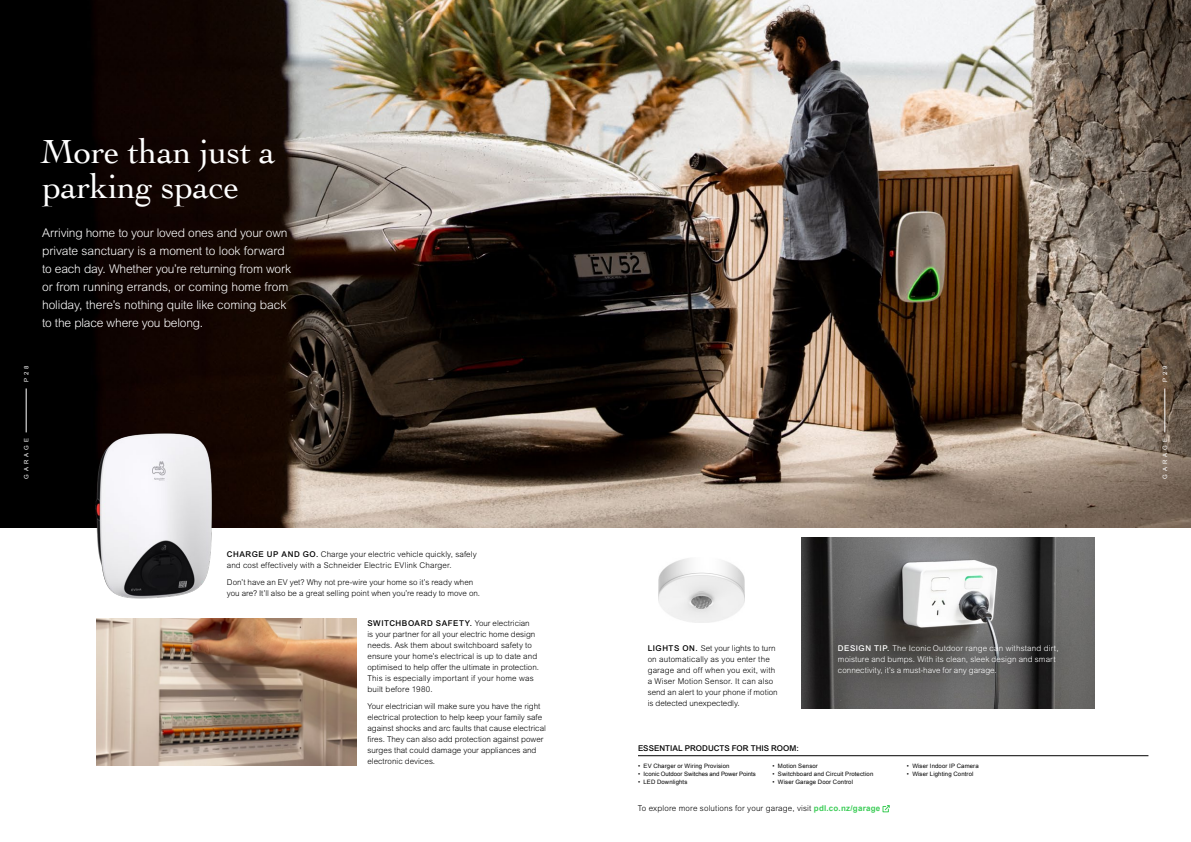
<style>
.page{position:relative;width:1191px;height:842px;background:#fff}
.page>*{position:absolute;margin:0;border:0;box-sizing:border-box;transform-origin:0 0}
.t1{font:35px/35px "Cochin";letter-spacing:-.01em;color:#fff}
.t2{font:300 12px/18px "Arial MT Std";letter-spacing:-.01em;color:#fff}
.t3{font:300 8px/11px "Arial MT Std";letter-spacing:.005em;color:#000}
.t4{font:300 8px/11px "Arial MT Std";letter-spacing:.01em;color:#fff}
.t5{font:500 8px "Arial MT Std";letter-spacing:.005em;color:#000}
.t6{font:6px "Arial";letter-spacing:.02em;color:#000}
.t7{font:6px "Arial";color:#000}
.t8{font:6px "Arial";letter-spacing:.5em;color:#fff}
.s1{font-weight:500}
.s2{font-family:"Arial";font-weight:700;color:#3dcd58}
</style>
<div class="page">
<img style="left:0;top:0;width:1191px;height:528px">
<svg style="left:882px;top:805px;width:8px;height:7px"></svg>
<img style="left:96px;top:619px;width:260px;height:146px">
<img style="left:801px;top:537px;width:293px;height:172px">
<div style="left:815px;top:621px;width:262px;height:76px;background:#000;opacity:.75"></div>
<img style="left:658px;top:558px;width:86px;height:64px">
<hr style="left:638px;top:755px;width:510px;height:1px;background:#000">
<hr style="left:1164px;top:388px;width:1px;height:44px;background:#fff">
<hr style="left:26px;top:388px;width:1px;height:44px;background:#fff">
<img style="left:92px;top:425px;width:121px;height:174px">
<h1 class="t1" style="left:40px;top:132px;width:236px">More than just a parking space</h1>
<p class="t2" style="left:42px;top:224px;width:250px">Arriving home to your loved ones and your own private sanctuary is a moment to look forward to each day. Whether you’re returning from work or from running errands, or coming home from holiday, there’s nothing quite like coming back to the place where you belong.</p>
<p class="t8" style="left:22px;top:382px;width:18px;rotate:-90deg">P28</p>
<p class="t8" style="left:22px;top:479px;width:42px;rotate:-90deg">GARAGE</p>
<p class="t3" style="left:227px;top:549px;width:251px"><span class="s1">CHARGE UP AND GO.</span> Charge your electric vehicle quickly, safely and cost effectively with a Schneider Electric EVlink Charger.</p>
<p class="t3" style="left:227px;top:576px;width:255px">Don’t have an EV yet? Why not pre-wire your home so it’s ready when you are? It’ll also be a great selling point when you’re ready to move on.</p>
<p class="t3" style="left:367px;top:617px;width:173px"><span class="s1">SWITCHBOARD SAFETY.</span> Your electrician<br>is your partner for all your electric home design needs. Ask them about switchboard safety to ensure your home’s electrical is up to date and optimised to help offer the ultimate in protection.<br>This is especially important if your home was built before 1980.</p>
<p class="t3" style="left:367px;top:700px;width:180px">Your electrician will make sure you have the right electrical protection to help keep your family safe against shocks and arc faults that cause electrical fires. They can also add protection against power surges that could damage your appliances and electronic devices.</p>
<p class="t3" style="left:647px;top:643px;width:131px"><span class="s1">LIGHTS ON.</span> Set your lights to turn on automatically as you enter the garage and off when you exit, with a Wiser Motion Sensor. It can also send an alert to your phone if motion is detected unexpectedly.</p>
<p class="t4" style="left:838px;top:643px;width:222px"><span class="s1">DESIGN TIP.</span> The Iconic Outdoor range can withstand dirt, moisture and bumps. With its clean, sleek design and smart connectivity, it’s a must-have for any garage.</p>
<p class="t5" style="left:638px;top:744px;width:162px">ESSENTIAL PRODUCTS FOR THIS ROOM:</p>
<p class="t6" style="left:638px;top:762px;width:93px">• EV Charger or Wiring Provision</p>
<p class="t7" style="left:638px;top:770px;width:119px">• Iconic Outdoor Switches and Power Points</p>
<p class="t6" style="left:638px;top:778px;width:51px">• LED Downlights</p>
<p class="t6" style="left:772px;top:762px;width:47px">• Motion Sensor</p>
<p class="t6" style="left:772px;top:770px;width:102px">• Switchboard and Circuit Protection</p>
<p class="t6" style="left:772px;top:778px;width:82px">• Wiser Garage Door Control</p>
<p class="t3" style="left:638px;top:803px;width:244px">To explore more solutions for your garage, visit <span class="s2">pdl.co.nz/garage</span></p>
<p class="t6" style="left:907px;top:762px;width:73px">• Wiser Indoor IP Camera</p>
<p class="t6" style="left:907px;top:770px;width:68px">• Wiser Lighting Control</p>
<p class="t8" style="left:1161px;top:382px;width:18px;rotate:-90deg">P29</p>
<p class="t8" style="left:1161px;top:479px;width:42px;rotate:-90deg">GARAGE</p>
</div>
